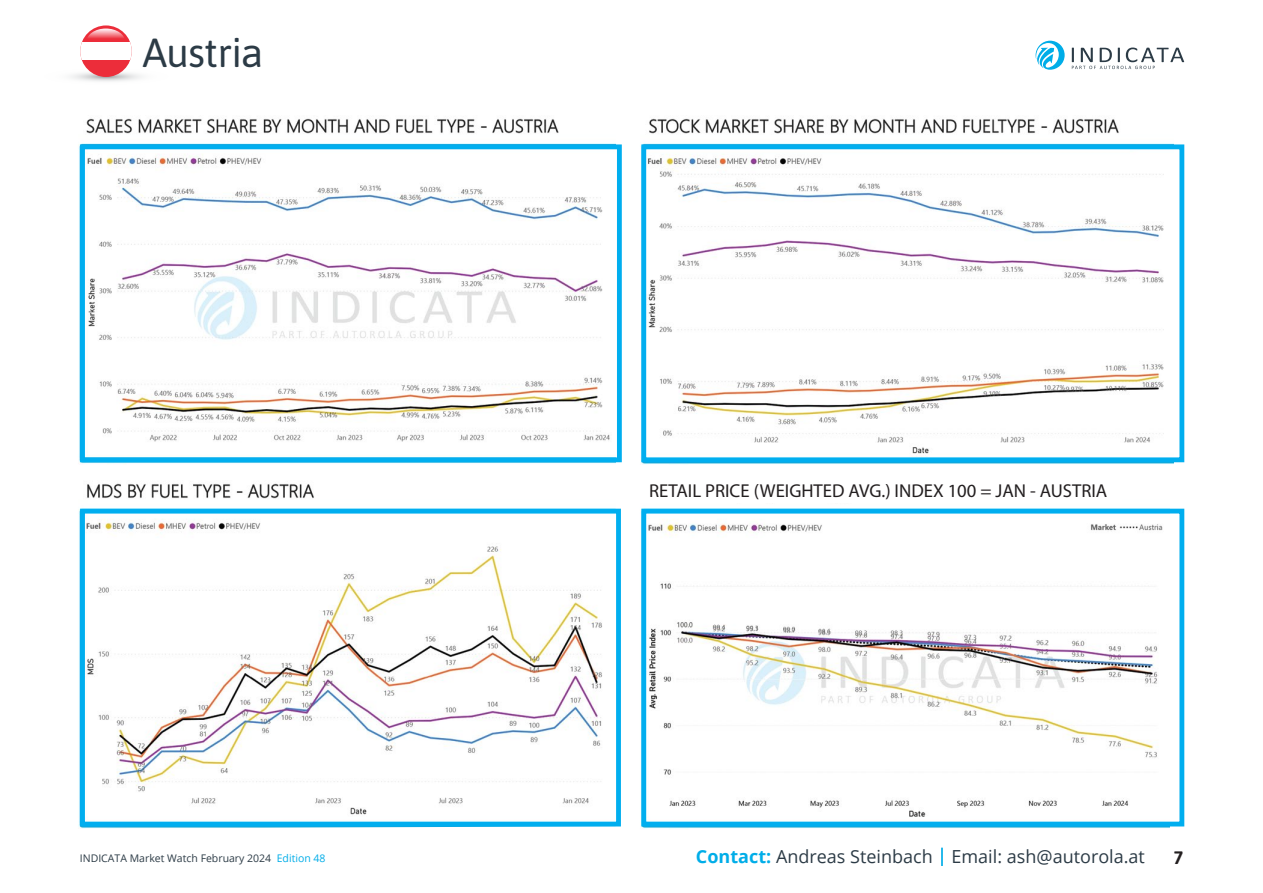
<style>
.page{position:relative;width:1263px;height:893px;background:#fff}
.page>*{position:absolute;margin:0;border:0;box-sizing:border-box;transform-origin:0 0}
.t1{font:40.5px "Asap";letter-spacing:-.02em;color:#2c3b46}
.t2{font:18.75px "Myriad Pro";color:#231f20}
.t3{font:18px "Open Sans";color:#2c3b46}
.t4{font:700 18px "Asap";color:#231f20}
.t5{font:10.5px "Open Sans";color:#2c3b46}
.s1{color:#00ade8}
.s2{font-weight:700;color:#00ade8}
</style>
<div class="page">
<svg style="left:42px;top:67px;width:128px;height:18px"></svg>
<div style="left:80px;top:25px;width:52px;height:52px;background:#ec2d3a;border-radius:26px"></div>
<div style="left:80px;top:43px;width:52px;height:17px;background:#fff"></div>
<svg style="left:86px;top:29px;width:39px;height:14px"></svg>
<svg style="left:1035px;top:41px;width:30px;height:29px"></svg>
<svg style="left:1072px;top:48px;width:112px;height:21px"></svg>
<svg style="left:941px;top:848px;width:2px;height:18px"></svg>
<img style="left:78px;top:118px;width:538px;height:346px">
<div style="left:80px;top:144px;width:542px;height:318px;border:5px solid #00aeef"></div>
<img style="left:640px;top:118px;width:533px;height:347px">
<div style="left:641px;top:144px;width:543px;height:318px;border:5px solid #00aeef"></div>
<img style="left:78px;top:483px;width:538px;height:346px">
<div style="left:80px;top:509px;width:541px;height:317px;border:5px solid #00aeef"></div>
<img style="left:640px;top:508px;width:529px;height:321px">
<div style="left:641px;top:509px;width:543px;height:317px;border:5px solid #00aeef"></div>
<h1 class="t1" style="left:143px;top:24px;width:122px">Austria</h1>
<p class="t2" style="left:649px;top:479px;width:460px">RETAIL PRICE (WEIGHTED AVG.) INDEX 100 = JAN - AUSTRIA</p>
<p class="t5" style="left:80px;top:851px;width:247px">INDICATA Market Watch February 2024 <span class="s1">Edition 48</span></p>
<p class="t3" style="left:696px;top:844px;width:450px"><span class="s2">Contact:</span> Andreas Steinbach Email: ash@autorola.at</p>
<p class="t4" style="left:1174px;top:845px;width:11px">7</p>
</div>
